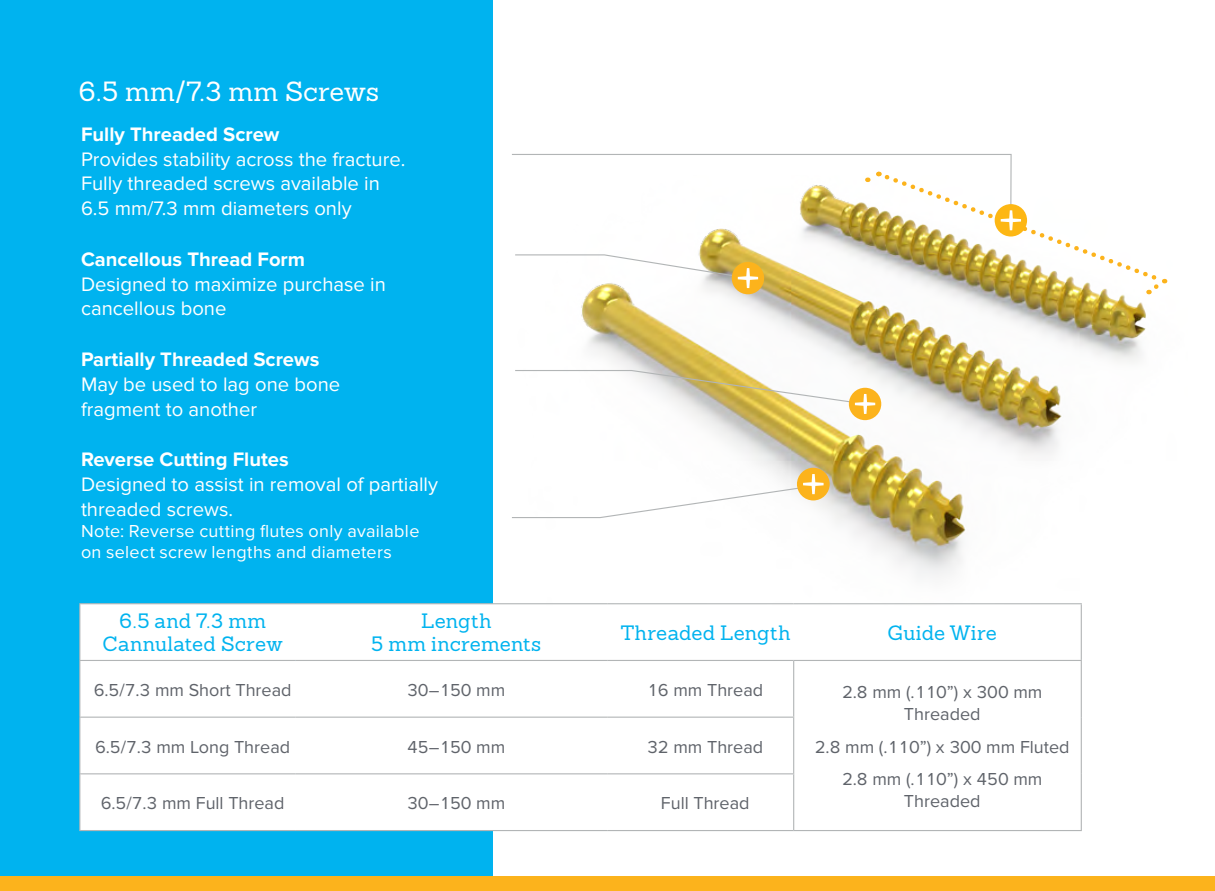
<style>
.page{position:relative;width:1215px;height:891px;background:#fff}
.page>*{position:absolute;margin:0;border:0;box-sizing:border-box;transform-origin:0 0}
.t1{font:27px "Sanchez Slab";color:#fff}
.t2{font:20.25px/24.8px "Proxima Nova";color:#fff}
.t3{font:700 20.25px "Proxima Nova";color:#fff}
.t4{font:20.25px/22.5px "Sanchez Slab";letter-spacing:.015em;color:#00b3ef;text-align:center}
.t5{font:18px/22.5px "Proxima Nova";color:#5f636a;text-align:center}
.t6{font:18px/21.4px "Proxima Nova";letter-spacing:.015em;color:#fff}
</style>
<div class="page">
<div style="left:0;top:0;width:493px;height:891px;background:#00b3ef"></div>
<svg style="left:80px;top:604px;width:1001px;height:56px"></svg>
<svg style="left:80px;top:661px;width:1001px;height:169px"></svg>
<hr style="left:79px;top:604px;width:1px;height:56px;background:#b2b5b6">
<hr style="left:79px;top:660px;width:216px;height:1px;background:#b2b5b6">
<hr style="left:79px;top:661px;width:1px;height:56px;background:#b2b5b6">
<hr style="left:607px;top:660px;width:187px;height:1px;background:#b2b5b6">
<hr style="left:79px;top:717px;width:216px;height:1px;background:#b2b5b6">
<hr style="left:79px;top:718px;width:1px;height:55px;background:#b2b5b6">
<hr style="left:607px;top:717px;width:187px;height:1px;background:#b2b5b6">
<hr style="left:79px;top:773px;width:216px;height:1px;background:#b2b5b6">
<hr style="left:79px;top:774px;width:1px;height:56px;background:#b2b5b6">
<hr style="left:607px;top:773px;width:187px;height:1px;background:#b2b5b6">
<hr style="left:79px;top:830px;width:216px;height:1px;background:#b2b5b6">
<hr style="left:607px;top:830px;width:187px;height:1px;background:#b2b5b6">
<hr style="left:295px;top:660px;width:312px;height:1px;background:#b2b5b6">
<hr style="left:295px;top:773px;width:312px;height:1px;background:#b2b5b6">
<hr style="left:295px;top:717px;width:312px;height:1px;background:#b2b5b6">
<hr style="left:295px;top:830px;width:312px;height:1px;background:#b2b5b6">
<hr style="left:1081px;top:604px;width:1px;height:56px;background:#b2b5b6">
<hr style="left:1081px;top:661px;width:1px;height:56px;background:#b2b5b6">
<hr style="left:1081px;top:717px;width:1px;height:57px;background:#b2b5b6">
<hr style="left:1081px;top:774px;width:1px;height:56px;background:#b2b5b6">
<hr style="left:794px;top:660px;width:288px;height:1px;background:#b2b5b6">
<hr style="left:793px;top:661px;width:1px;height:56px;background:#b2b5b6">
<hr style="left:793px;top:718px;width:1px;height:55px;background:#b2b5b6">
<hr style="left:793px;top:774px;width:1px;height:56px;background:#b2b5b6">
<hr style="left:794px;top:830px;width:288px;height:1px;background:#b2b5b6">
<hr style="left:79px;top:603px;width:216px;height:1px;background:#b2b5b6">
<hr style="left:295px;top:603px;width:312px;height:1px;background:#b2b5b6">
<div style="left:0;top:876px;width:1215px;height:15px;background:#fcb31c"></div>
<img style="left:504px;top:279px;width:664px;height:326px">
<div style="left:849px;top:388px;width:32px;height:32px;background:#fcb31c;border-radius:50%"></div>
<svg style="left:514px;top:369px;width:361px;height:45px"></svg>
<svg style="left:511px;top:154px;width:655px;height:142px"></svg>
<div style="left:797px;top:468px;width:33px;height:32px;background:#fcb31c;border-radius:50%"></div>
<svg style="left:511px;top:474px;width:313px;height:45px"></svg>
<h1 class="t1" style="left:79px;top:74px;width:302px">6.5 mm/7.3 mm Screws</h1>
<p class="t3" style="left:81px;top:123px;width:200px">Fully Threaded Screw</p>
<p class="t2" style="left:81px;top:147px;width:326px">Provides stability across the fracture.<br>Fully threaded screws available in<br>6.5 mm/7.3 mm diameters only</p>
<p class="t3" style="left:81px;top:247px;width:226px">Cancellous Thread Form</p>
<p class="t2" style="left:81px;top:272px;width:306px">Designed to maximize purchase in cancellous bone</p>
<p class="t3" style="left:81px;top:348px;width:240px">Partially Threaded Screws</p>
<p class="t2" style="left:81px;top:372px;width:261px">May be used to lag one bone fragment to another</p>
<p class="t3" style="left:81px;top:448px;width:209px">Reverse Cutting Flutes</p>
<p class="t2" style="left:81px;top:472px;width:359px">Designed to assist in removal of partially threaded screws.</p>
<p class="t6" style="left:81px;top:521px;width:340px">Note: Reverse cutting flutes only available on select screw lengths and diameters</p>
<p class="t4" style="left:103px;top:610px;width:181px">6.5 and 7.3 mm<br>Cannulated Screw</p>
<p class="t4" style="left:371px;top:610px;width:172px">Length<br>5 mm increments</p>
<p class="t4" style="left:621px;top:621px;width:171px">Threaded Length</p>
<p class="t4" style="left:888px;top:621px;width:111px">Guide Wire</p>
<p class="t5" style="left:94px;top:679px;width:199px">6.5/7.3 mm Short Thread</p>
<p class="t5" style="left:407px;top:679px;width:100px">30–150 mm</p>
<p class="t5" style="left:647px;top:679px;width:118px">16 mm Thread</p>
<p class="t5" style="left:842px;top:681px;width:202px">2.8 mm (.110”) x 300 mm<br>Threaded</p>
<p class="t5" style="left:815px;top:731px;width:256px;line-height:32.4px">2.8 mm (.110”) x 300 mm Fluted<br>2.8 mm (.110”) x 450 mm</p>
<p class="t5" style="left:904px;top:790px;width:78px">Threaded</p>
<p class="t5" style="left:95px;top:736px;width:197px">6.5/7.3 mm Long Thread</p>
<p class="t5" style="left:407px;top:736px;width:100px">45–150 mm</p>
<p class="t5" style="left:647px;top:736px;width:118px">32 mm Thread</p>
<p class="t5" style="left:101px;top:792px;width:185px">6.5/7.3 mm Full Thread</p>
<p class="t5" style="left:407px;top:792px;width:100px">30–150 mm</p>
<p class="t5" style="left:661px;top:792px;width:90px">Full Thread</p>
</div>
